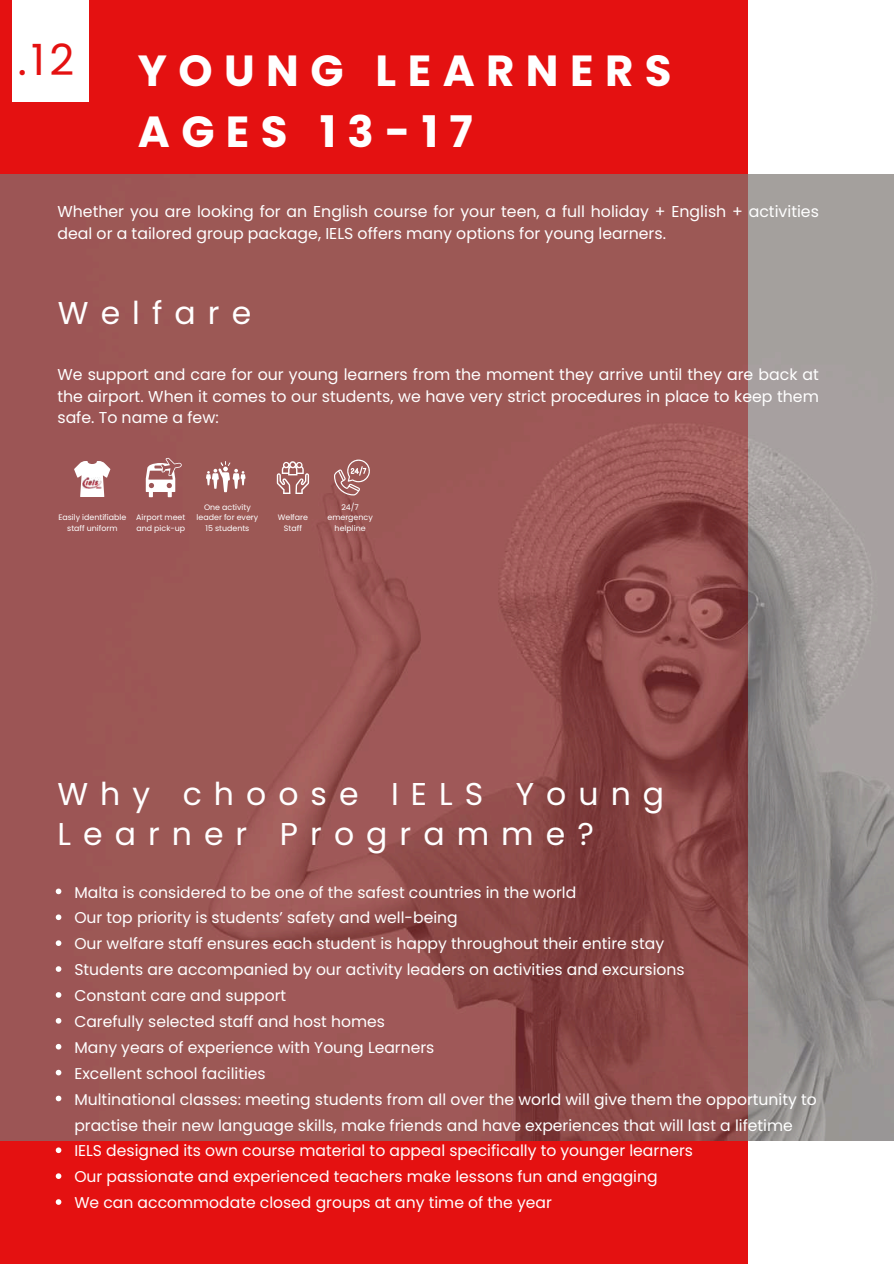
<style>
.page{position:relative;width:894px;height:1264px;background:#fff}
.page>*{position:absolute;margin:0;border:0;box-sizing:border-box;transform-origin:0 0}
.t1{font:700 43.5px/60.8px "Poppins";letter-spacing:.26em;color:#fff}
.t2{font:43.05px "Poppins";color:#e41111}
.t3{font:31.5px/39.3px "Poppins";letter-spacing:.38em;color:#fff}
.t4{font:15.75px/21.3px "Poppins";color:#fff}
.t5{font:15.6px/25.8px "Poppins";color:#fff}
.t6{font:7.8px/10.6px "Poppins";color:#fff;text-align:center}
</style>
<div class="page">
<div style="left:0;top:0;width:747px;height:1263px;background:#e41111"></div>
<img style="left:0;top:175px;width:893px;height:965px">
<div style="left:13px;top:0;width:76px;height:102px;background:#fff"></div>
<svg style="left:74px;top:461px;width:36px;height:36px"></svg>
<svg style="left:146px;top:458px;width:36px;height:39px"></svg>
<svg style="left:206px;top:461px;width:39px;height:31px"></svg>
<svg style="left:334px;top:459px;width:36px;height:36px"></svg>
<svg style="left:277px;top:461px;width:32px;height:32px"></svg>
<img style="left:83px;top:477px;width:19px;height:12px">
<svg style="left:56px;top:888px;width:5px;height:6px"></svg>
<svg style="left:56px;top:914px;width:5px;height:6px"></svg>
<svg style="left:56px;top:940px;width:5px;height:6px"></svg>
<svg style="left:56px;top:966px;width:5px;height:5px"></svg>
<svg style="left:56px;top:992px;width:5px;height:5px"></svg>
<svg style="left:56px;top:1018px;width:5px;height:5px"></svg>
<svg style="left:56px;top:1043px;width:5px;height:6px"></svg>
<svg style="left:56px;top:1069px;width:5px;height:6px"></svg>
<svg style="left:56px;top:1095px;width:5px;height:6px"></svg>
<svg style="left:56px;top:1147px;width:5px;height:6px"></svg>
<svg style="left:56px;top:1173px;width:5px;height:5px"></svg>
<svg style="left:56px;top:1199px;width:5px;height:5px"></svg>
<h2 class="t2" style="left:18px;top:35px;width:58px">.12</h2>
<h1 class="t1" style="left:138px;top:41px;width:535px">YOUNG LEARNERS<br>AGES 13-17</h1>
<p class="t4" style="left:57px;top:201px;width:762px">Whether you are looking for an English course for your teen, a full holiday + English + activities deal or a tailored group package, IELS offers many options for young learners.</p>
<h3 class="t3" style="left:58px;top:293px;width:195px">Welfare</h3>
<p class="t4" style="left:57px;top:364px;width:762px;text-align:justify">We support and care for our young learners from the moment they arrive until they are back at the airport. When it comes to our students, we have very strict procedures in place to keep them safe. To name a few:</p>
<p class="t6" style="left:58px;top:512px;width:69px">Easily identifiable staff uniform</p>
<p class="t6" style="left:136px;top:512px;width:51px;text-align:left">Airport meet and pick-up</p>
<p class="t6" style="left:196px;top:501px;width:63px">One activity leader for every<br>15 students</p>
<p class="t6" style="left:278px;top:512px;width:32px">Welfare<br>Staff</p>
<p class="t6" style="left:327px;top:501px;width:47px">24/7 emergency helpline</p>
<h3 class="t3" style="left:57px;top:774px;width:608px">Why choose IELS Young<br>Learner Programme?</h3>
<p class="t5" style="left:74px;top:879px;width:743px">Malta is considered to be one of the safest countries in the world<br>Our top priority is students’ safety and well-being<br>Our welfare staff ensures each student is happy throughout their entire stay<br>Students are accompanied by our activity leaders on activities and excursions<br>Constant care and support<br>Carefully selected staff and host homes<br>Many years of experience with Young Learners<br>Excellent school facilities<br>Multinational classes: meeting students from all over the world will give them the opportunity to practise their new language skills, make friends and have experiences that will last a lifetime IELS designed its own course material to appeal specifically to younger learners<br>Our passionate and experienced teachers make lessons fun and engaging<br>We can accommodate closed groups at any time of the year</p>
</div>
